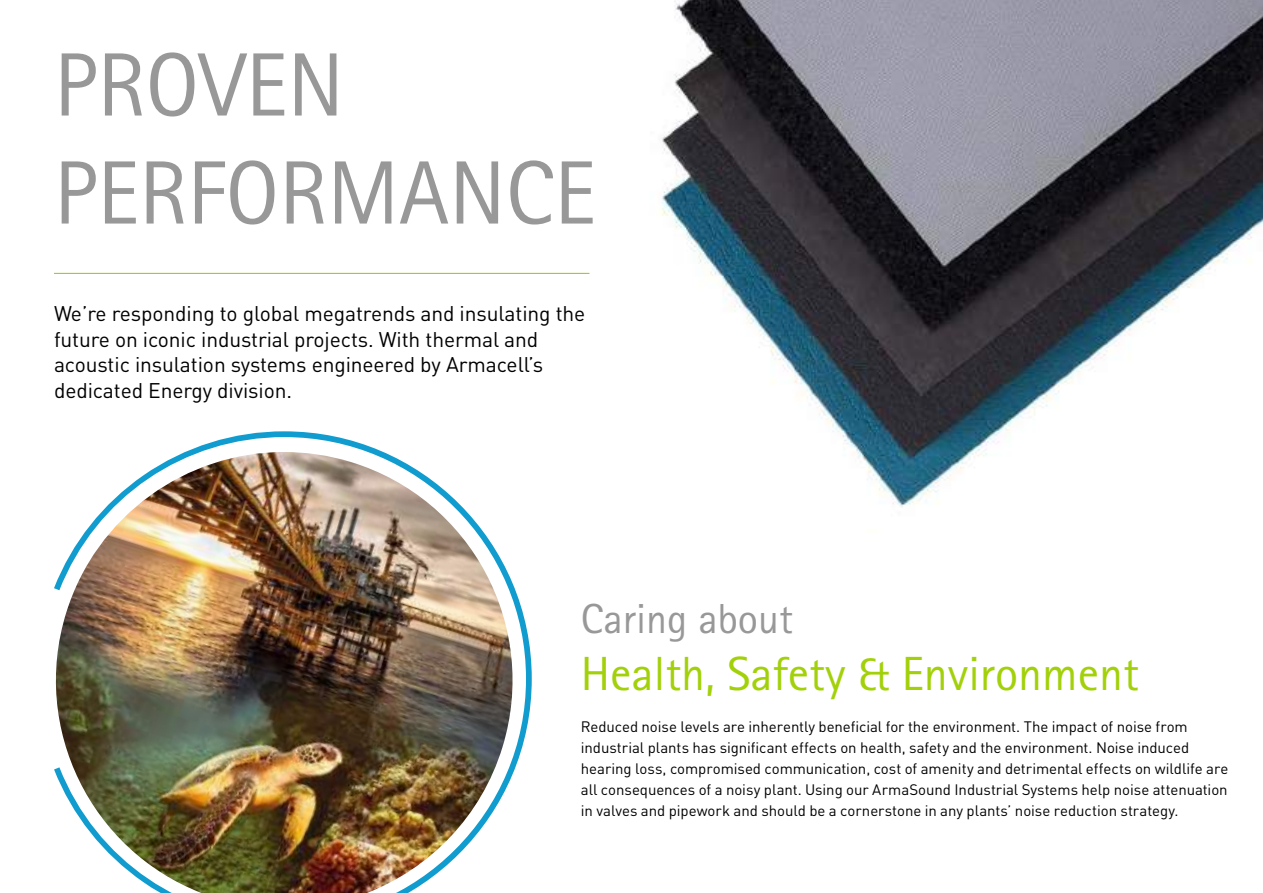
<style>
.page{position:relative;width:1263px;height:893px;background:#fff}
.page>*{position:absolute;margin:0;border:0;box-sizing:border-box;transform-origin:0 0}
.t1{font:90px/108px "Rotis Sans Serif";color:#989899}
.t2{font:48px "Rotis Sans Serif";color:#a2d10a}
.t3{font:42px "Rotis Sans Serif";color:#989899}
.t4{font:21px/25.5px "DIN Pro";letter-spacing:-.005em;color:#000}
.t5{font:15px/21px "DIN Pro";letter-spacing:-.005em;color:#000}
</style>
<div class="page">
<hr style="left:54px;top:273px;width:535px;height:1px;background:#a2d10a">
<svg style="left:185px;top:431px;width:198px;height:21px"></svg>
<img style="left:54px;top:452px;width:478px;height:441px">
<img style="left:660px;top:0;width:603px;height:507px">
<h1 class="t1" style="left:54px;top:30px;width:543px">PROVEN<br>PERFORMANCE</h1>
<h3 class="t4" style="left:54px;top:299px;width:533px">We’re responding to global megatrends and insulating the future on iconic industrial projects. With thermal and acoustic insulation systems engineered by Armacell’s dedicated Energy division.</h3>
<h3 class="t3" style="left:581px;top:594px;width:214px">Caring about</h3>
<h2 class="t2" style="left:581px;top:646px;width:560px">Health, Safety &amp; Environment</h2>
<p class="t5" style="left:581px;top:715px;width:649px">Reduced noise levels are inherently beneficial for the environment. The impact of noise from industrial plants has significant effects on health, safety and the environment. Noise induced hearing loss, compromised communication, cost of amenity and detrimental effects on wildlife are all consequences of a noisy plant. Using our ArmaSound Industrial Systems help noise attenuation in valves and pipework and should be a cornerstone in any plants’ noise reduction strategy.</p>
</div>
